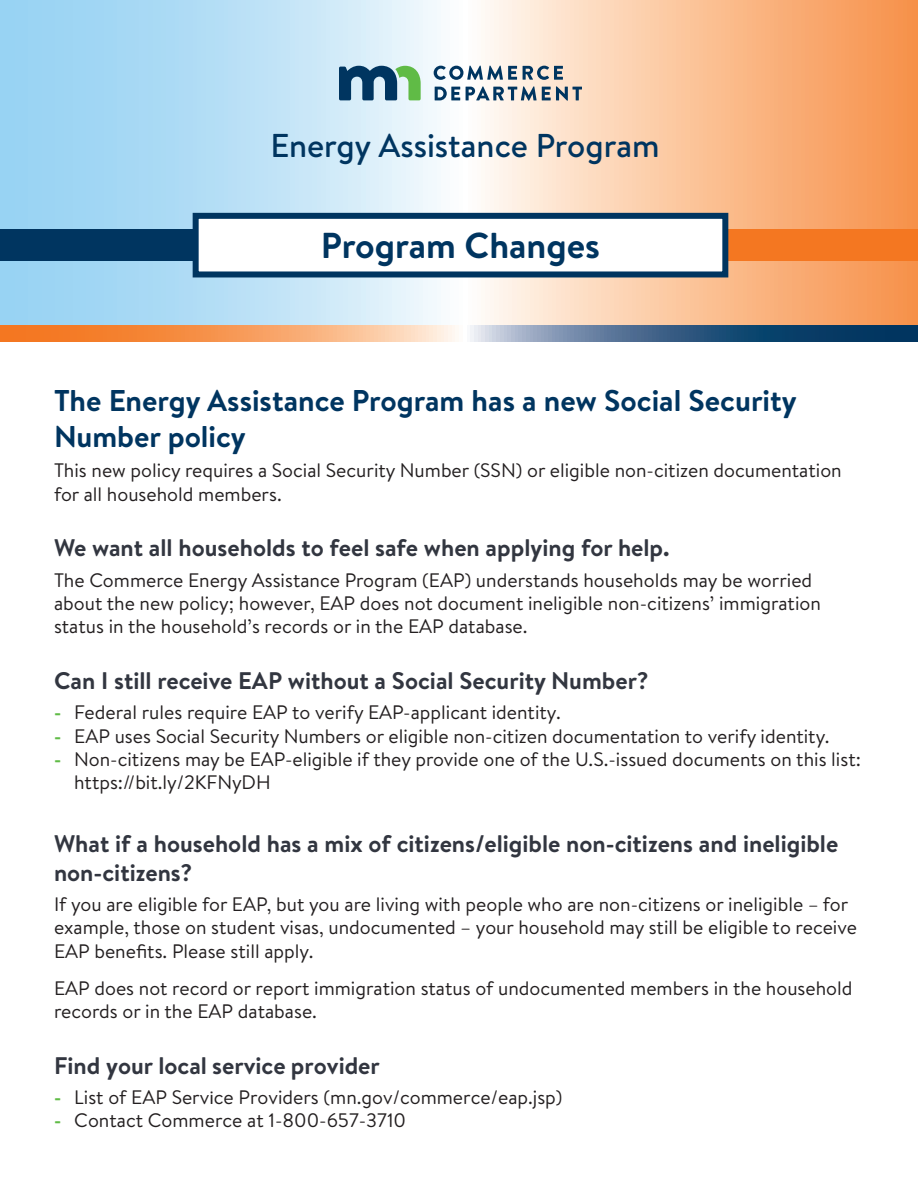
<style>
.page{position:relative;width:918px;height:1188px;background:#fff}
.page>*{position:absolute;margin:0;border:0;box-sizing:border-box;transform-origin:0 0}
.t1{font:700 36px "Brandon Text";color:#003560}
.t2{font:500 33px "Brandon Text";color:#003560}
.t3{font:700 30px/36px "Brandon Text";color:#003560}
.t4{font:700 24px/28.8px "Brandon Text";color:#323640}
.t5{font:19.5px/23.4px "Brandon Text";color:#231f20}
.s1{font-weight:700;color:#60bb46}
.s2{font-family:"Calibri"}
</style>
<div class="page">
<svg style="left:0;top:0;width:918px;height:326px;background:#dad1c7"></svg>
<svg style="left:0;top:326px;width:918px;height:15px;background:#9f8679"></svg>
<div style="left:0;top:229px;width:460px;height:32px;background:#003560"></div>
<div style="left:460px;top:229px;width:458px;height:32px;background:#f47721"></div>
<div style="left:193px;top:213px;width:535px;height:64px;background:#fff;border:6px solid #003560"></div>
<svg style="left:339px;top:66px;width:82px;height:34px;background:#5b8b8f"></svg>
<svg style="left:434px;top:66px;width:83px;height:14px"></svg>
<svg style="left:523px;top:66px;width:40px;height:14px"></svg>
<svg style="left:435px;top:87px;width:25px;height:13px"></svg>
<svg style="left:466px;top:86px;width:116px;height:15px;background:#97a3ac"></svg>
<p class="t2" style="left:270px;top:123px;width:391px">Energy Assistance Program</p>
<p class="t1" style="left:321px;top:220px;width:281px">Program Changes</p>
<p class="t3" style="left:54px;top:382px;width:744px">The Energy Assistance Program has a new Social Security<br>Number policy</p>
<p class="t5" style="left:54px;top:458px;width:789px">This new policy requires a Social Security Number (SSN) or eligible non-citizen documentation for all household members.</p>
<p class="t4" style="left:54px;top:533px;width:617px">We want all households to feel safe when applying for help.</p>
<p class="t5" style="left:54px;top:567px;width:768px">The Commerce Energy Assistance Program (EAP) understands households may be worried about the new policy; however, EAP does not document ineligible non-citizens’ immigration status in the household’s records or in the EAP database.</p>
<p class="t4" style="left:54px;top:666px;width:596px">Can I still receive EAP without a Social Security Number?</p>
<p class="t5" style="left:54px;top:700px;width:508px"><span class="s1">-</span> Federal rules require EAP to verify EAP-applicant identity.</p>
<p class="t5" style="left:54px;top:724px;width:777px"><span class="s1">-</span> EAP uses Social Security Numbers or eligible non-citizen documentation to verify identity.</p>
<p class="t5" style="left:74px;top:747px;width:788px;text-indent:-20px"><span class="s1">-</span> Non-citizens may be EAP-eligible if they provide one of the U.S.-issued documents on this list: https://bit.ly/2KFNyDH</p>
<p class="t4" style="left:54px;top:829px;width:786px">What if a household has a mix of citizens/eligible non-citizens and ineligible non-citizens?</p>
<p class="t5" style="left:54px;top:892px;width:805px">If you are eligible for EAP, but you are living with people who are non-citizens or ineligible – for example, those on student visas, undocumented – your household may still be eligible to receive<br>EAP benefits. Please still apply.</p>
<p class="t5" style="left:54px;top:976px;width:800px">EAP does not record or report immigration status of undocumented members in the household records or in the EAP database.</p>
<p class="t4" style="left:54px;top:1051px;width:327px">Find your local service provider</p>
<p class="t5" style="left:54px;top:1085px;width:510px"><span class="s1">-</span> List of EAP Serv<span class="s2">i</span>ce Providers (mn.gov/commerce/eap.jsp)</p>
<p class="t5" style="left:54px;top:1108px;width:354px"><span class="s1">-</span> Contact Commerce at 1-800-657-3710</p>
</div>
